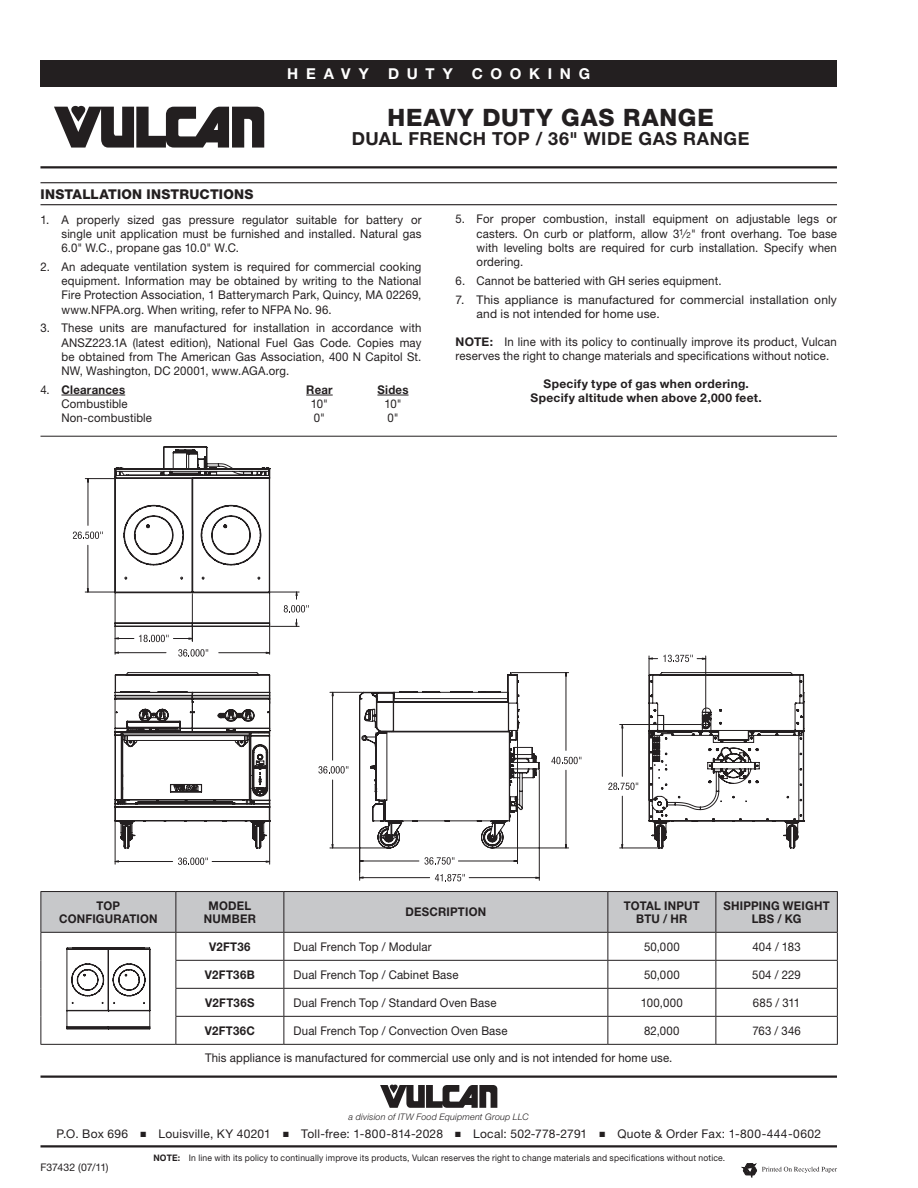
<style>
.page{position:relative;width:918px;height:1188px;background:#fff}
.page>*{position:absolute;margin:0;border:0;box-sizing:border-box;transform-origin:0 0}
.t1{font:800 24px "Helvetica Neue LT Std";letter-spacing:.035em;color:#231f20}
.Title_Sub_1{font:700 18px "Helvetica Neue LT Std";letter-spacing:.03em;color:#231f20}
.mstrPg_ProductLine{font:700 15px "Helvetica Neue LT Std";letter-spacing:.51em;color:#fff}
.Sub_Head_1{font:800 13.5px "Helvetica Neue LT Std";letter-spacing:.015em;color:#231f20}
.Bullet_NumberBck{font:12px/14.2px "Helvetica Neue LT Std";letter-spacing:.015em;color:#231f20;text-align:justify;scale:.95 1}
.Table_Body{font:12px "Helvetica Neue LT Std";letter-spacing:.015em;color:#231f20;scale:.95 1}
.Body_1_Align-Justify{font:12px/14.2px "Helvetica Neue LT Std";letter-spacing:.015em;color:#231f20;scale:.95 1}
.mstrPg_Address{font:12px "Helvetica Neue LT Std";letter-spacing:.025em;color:#231f20}
.Table_SubHead{font:700 12px/12.8px "Helvetica Neue LT Std";letter-spacing:.02em;color:#231f20;text-align:center;scale:.95 1}
.Bullet_NumberBck_End{font:12px/14.2px "Helvetica Neue LT Std";letter-spacing:.015em;color:#231f20}
.Body_3_Align-Center{font:12px "Helvetica Neue LT Std";letter-spacing:.015em;color:#231f20;scale:.95 1}
.Body_3_Align-Center-2{font:700 12px/14.2px "Helvetica Neue LT Std";letter-spacing:.025em;color:#231f20;text-align:center}
.Bullet_NumberBck-2{font:700 12px "Helvetica Neue LT Std";letter-spacing:.025em;color:#231f20;scale:.95 1}
.mstrPg_FormNum{font:10.5px "Helvetica Neue LT Std";letter-spacing:-.01em;color:#231f20}
.mstrPg_Note{font:9px "Helvetica Neue LT Std";letter-spacing:.02em;color:#231f20;scale:.95 1}
.mstrPg_divITW{font:italic 300 9px "Helvetica Neue LT Std";letter-spacing:.02em;color:#231f20}
.s1{font-weight:400}
.s2{font-size:8.4px}
.s3{font-weight:700}
</style>
<div class="page">
<hr style="left:40px;top:1076px;width:797px;height:2px;background:#231f20">
<svg style="left:380px;top:1085px;width:117px;height:23px"></svg>
<hr style="left:40px;top:1145px;width:797px;height:3px;background:#231f20">
<div style="left:40px;top:60px;width:797px;height:27px;background:#231f20"></div>
<svg style="left:54px;top:106px;width:210px;height:42px"></svg>
<hr style="left:40px;top:166px;width:797px;height:2px;background:#231f20">
<svg style="left:742px;top:1163px;width:95px;height:15px"></svg>
<hr style="left:40px;top:182px;width:797px;height:1px;background:#231f20">
<hr style="left:40px;top:204px;width:797px;height:1px;background:#231f20">
<hr style="left:61px;top:395px;width:64px;height:1px;background:#231f20">
<svg style="left:306px;top:395px;width:27px;height:1px"></svg>
<hr style="left:377px;top:395px;width:32px;height:1px;background:#231f20">
<hr style="left:40px;top:436px;width:797px;height:1px;background:#231f20">
<hr style="left:40px;top:891px;width:136px;height:1px;background:#231f20">
<hr style="left:176px;top:891px;width:108px;height:1px;background:#231f20">
<hr style="left:284px;top:891px;width:324px;height:1px;background:#231f20">
<hr style="left:608px;top:891px;width:108px;height:1px;background:#231f20">
<hr style="left:716px;top:891px;width:122px;height:1px;background:#231f20">
<hr style="left:40px;top:1044px;width:136px;height:1px;background:#231f20">
<hr style="left:176px;top:1044px;width:108px;height:1px;background:#231f20">
<hr style="left:284px;top:1044px;width:324px;height:1px;background:#231f20">
<hr style="left:608px;top:1044px;width:108px;height:1px;background:#231f20">
<hr style="left:716px;top:1044px;width:122px;height:1px;background:#231f20">
<svg style="left:40px;top:892px;width:798px;height:152px"></svg>
<hr style="left:539px;top:770px;width:1px;height:110px;background:#231f20">
<hr style="left:359px;top:699px;width:1px;height:181px;background:#231f20">
<hr style="left:512px;top:672px;width:57px;height:1px;background:#231f20">
<hr style="left:493px;top:848px;width:76px;height:1px;background:#231f20">
<hr style="left:330px;top:848px;width:58px;height:1px;background:#231f20">
<hr style="left:330px;top:692px;width:32px;height:1px;background:#231f20">
<svg style="left:331px;top:672px;width:236px;height:207px"></svg>
<svg style="left:359px;top:672px;width:181px;height:177px"></svg>
<hr style="left:115px;top:801px;width:1px;height:63px;background:#231f20">
<hr style="left:269px;top:801px;width:1px;height:63px;background:#231f20">
<svg style="left:114px;top:672px;width:157px;height:177px"></svg>
<svg style="left:424px;top:857px;width:31px;height:8px"></svg>
<svg style="left:435px;top:874px;width:30px;height:7px"></svg>
<svg style="left:551px;top:757px;width:31px;height:7px"></svg>
<svg style="left:318px;top:766px;width:31px;height:8px"></svg>
<svg style="left:608px;top:655px;width:197px;height:194px"></svg>
<svg style="left:73px;top:446px;width:236px;height:211px"></svg>
<svg style="left:114px;top:858px;width:156px;height:7px"></svg>
<p class="mstrPg_ProductLine" style="left:287px;top:64px;width:83px">HEAVY</p>
<p class="mstrPg_ProductLine" style="left:388px;top:64px;width:66px">DUTY</p>
<p class="mstrPg_ProductLine" style="left:472px;top:64px;width:120px">COOKING</p>
<p class="t1" style="left:388px;top:103px;width:328px">HEAVY DUTY GAS RANGE</p>
<p class="Title_Sub_1" style="left:352px;top:128px;width:399px">DUAL FRENCH TOP / 36" WIDE GAS RANGE</p>
<p class="Sub_Head_1" style="left:40px;top:186px;width:214px">INSTALLATION INSTRUCTIONS</p>
<p class="Bullet_NumberBck" style="left:61px;top:212px;width:380px;text-indent:-21px">1. A properly sized gas pressure regulator suitable for battery or single unit application must be furnished and installed. Natural gas 6.0" W.C., propane gas 10.0" W.C.</p>
<p class="Bullet_NumberBck" style="left:61px;top:259px;width:380px;text-indent:-21px">2. An adequate ventilation system is required for commercial cooking equipment. Information may be obtained by writing to the National Fire Protection Association, 1 Batterymarch Park, Quincy, MA 02269, www.NFPA.org. When writing, refer to NFPA No. 96.</p>
<p class="Bullet_NumberBck" style="left:61px;top:321px;width:380px;text-indent:-21px">3. These units are manufactured for installation in accordance with ANSZ223.1A (latest edition), National Fuel Gas Code. Copies may be obtained from The American Gas Association, 400 N Capitol St.<br>NW, Washington, DC 20001, www.AGA.org.</p>
<p class="Bullet_NumberBck-2" style="left:40px;top:382px;width:91px"><span class="s1">4.</span> Clearances</p>
<p class="Bullet_NumberBck-2" style="left:306px;top:382px;width:29px">Rear</p>
<p class="Bullet_NumberBck-2" style="left:377px;top:382px;width:34px">Sides</p>
<p class="Bullet_NumberBck" style="left:61px;top:397px;width:71px">Combustible</p>
<p class="Bullet_NumberBck" style="left:311px;top:397px;width:20px">10"</p>
<p class="Bullet_NumberBck" style="left:384px;top:397px;width:20px">10"</p>
<p class="Bullet_NumberBck" style="left:61px;top:411px;width:97px">Non-combustible</p>
<p class="Bullet_NumberBck" style="left:314px;top:411px;width:13px">0"</p>
<p class="Bullet_NumberBck" style="left:387px;top:411px;width:13px">0"</p>
<p class="Bullet_NumberBck" style="left:477px;top:212px;width:381px;text-indent:-21px">5. For proper combustion, install equipment on adjustable legs or casters. On curb or platform, allow 3<sup>1</sup>⁄<span class="s2">2</span>" front overhang. Toe base with leveling bolts are required for curb installation. Specify when ordering.</p>
<p class="Bullet_NumberBck" style="left:456px;top:273px;width:281px">6. Cannot be batteried with GH series equipment.</p>
<p class="Bullet_NumberBck_End" style="left:477px;top:292px;width:362px;text-indent:-21px">7. This appliance is manufactured for commercial installation only and is not intended for home use.</p>
<p class="Body_1_Align-Justify" style="left:456px;top:334px;width:403px"><span class="s3">NOTE:</span> In line with its policy to continually improve its product, Vulcan reserves the right to change materials and specifications without notice.</p>
<p class="Body_3_Align-Center-2" style="left:531px;top:376px;width:233px">Specify type of gas when ordering.<br>Specify altitude when above 2,000 feet.</p>
<p class="Table_SubHead" style="left:59px;top:899px;width:105px">TOP<br>CONFIGURATION</p>
<p class="Table_SubHead" style="left:204px;top:899px;width:56px">MODEL<br>NUMBER</p>
<p class="Table_SubHead" style="left:406px;top:905px;width:86px">DESCRIPTION</p>
<p class="Table_SubHead" style="left:624px;top:899px;width:81px">TOTAL INPUT<br>BTU / HR</p>
<p class="Table_SubHead" style="left:724px;top:899px;width:113px">SHIPPING WEIGHT<br>LBS / KG</p>
<p class="Table_SubHead" style="left:209px;top:940px;width:45px">V2FT36</p>
<p class="Table_Body" style="left:294px;top:939px;width:147px">Dual French Top / Modular</p>
<p class="Table_Body" style="left:644px;top:939px;width:39px">50,000</p>
<p class="Table_Body" style="left:753px;top:939px;width:52px">404 / 183</p>
<p class="Table_SubHead" style="left:205px;top:968px;width:54px">V2FT36B</p>
<p class="Table_Body" style="left:294px;top:967px;width:175px">Dual French Top / Cabinet Base</p>
<p class="Table_Body" style="left:644px;top:967px;width:39px">50,000</p>
<p class="Table_Body" style="left:752px;top:967px;width:53px">504 / 229</p>
<p class="Table_SubHead" style="left:205px;top:996px;width:53px">V2FT36S</p>
<p class="Table_Body" style="left:294px;top:995px;width:215px">Dual French Top / Standard Oven Base</p>
<p class="Table_Body" style="left:641px;top:995px;width:46px">100,000</p>
<p class="Table_Body" style="left:753px;top:995px;width:51px">685 / 311</p>
<p class="Table_SubHead" style="left:205px;top:1024px;width:54px">V2FT36C</p>
<p class="Table_Body" style="left:294px;top:1023px;width:227px">Dual French Top / Convection Oven Base</p>
<p class="Table_Body" style="left:644px;top:1023px;width:39px">82,000</p>
<p class="Table_Body" style="left:752px;top:1023px;width:53px">763 / 346</p>
<p class="Body_3_Align-Center" style="left:205px;top:1051px;width:493px">This appliance is manufactured for commercial use only and is not intended for home use.</p>
<p class="mstrPg_divITW" style="left:349px;top:1111px;width:182px">a division of ITW Food Equipment Group LLC</p>
<p class="mstrPg_Address" style="left:56px;top:1127px;width:766px">P.O. Box 696 ■ Louisville, KY 40201 ■ Toll-free: 1-800-814-2028 ■ Local: 502-778-2791 ■ Quote &amp; Order Fax: 1-800-444-0602</p>
<p class="mstrPg_FormNum" style="left:40px;top:1161px;width:70px">F37432 (07/11)</p>
<p class="mstrPg_Note" style="left:153px;top:1152px;width:604px"><span class="s3">NOTE:</span> In line with its policy to continually improve its products, Vulcan reserves the right to change materials and specifications without notice.</p>
</div>
